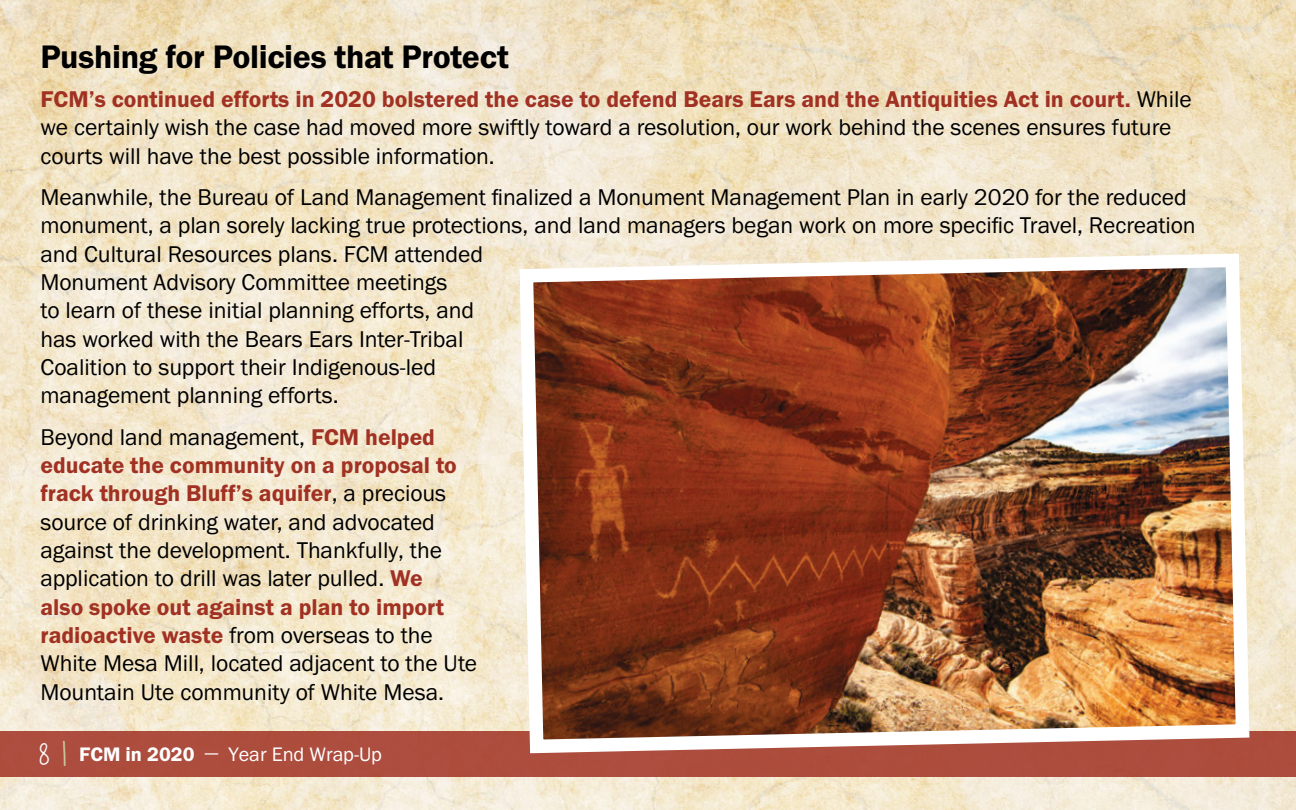
<style>
.page{position:relative;width:1296px;height:810px;background:#fff}
.page>*{position:absolute;margin:0;border:0;box-sizing:border-box;transform-origin:0 0}
.t1{font:600 33.75px "Franklin Gothic FS";letter-spacing:-.01em;color:#000}
.t2{font:23.62px/28.3px "Franklin Gothic FS";letter-spacing:-.005em;color:#000}
.t3{font:20.25px "Franklin Gothic FS";color:#fff}
.s1{font-weight:600;color:#a03123}
.s2{font-family:"Mathlete Bulky";font-size:33.75px}
.s3{font-family:"Mathlete Bulky";font-size:42.75px;color:#c7c89b}
.s4{font-weight:600}
</style>
<div class="page">
<img style="left:0;top:0;width:1296px;height:810px">
<div style="left:0;top:731px;width:1296px;height:45px;background:#ad4d3e"></div>
<img style="left:513px;top:247px;width:743px;height:507px">
<h1 class="t1" style="left:40px;top:38px;width:470px">Pushing for Policies that Protect</h1>
<p class="t2" style="left:40px;top:85px;width:1153px"><span class="s1">FCM’s continued efforts in 2020 bolstered the case to defend Bears Ears and the Antiquities Act in court.</span> While we certainly wish the case had moved more swiftly toward a resolution, our work behind the scenes ensures future courts will have the best possible information.</p>
<p class="t2" style="left:40px;top:183px;width:1157px">Meanwhile, the Bureau of Land Management finalized a Monument Management Plan in early 2020 for the reduced monument, a plan sorely lacking true protections, and land managers began work on more specific Travel, Recreation and Cultural Resources plans. FCM attended<br>Monument Advisory Committee meetings<br>to learn of these initial planning efforts, and<br>has worked with the Bears Ears Inter-Tribal<br>Coalition to support their Indigenous-led<br>management planning efforts.</p>
<p class="t2" style="left:40px;top:423px;width:438px">Beyond land management, <span class="s1">FCM helped educate the community on a proposal to frack through Bluff’s aquifer</span>, a precious source of drinking water, and advocated against the development. Thankfully, the application to drill was later pulled. <span class="s1">We<br>also spoke out against a plan to import radioactive waste</span> from overseas to the White Mesa Mill, located adjacent to the Ute Mountain Ute community of White Mesa.</p>
<p class="t3" style="left:40px;top:744px;width:343px"><span class="s2">8</span> <span class="s3">|</span> <span class="s4">FCM in 2020</span> — Year End Wrap-Up</p>
</div>
